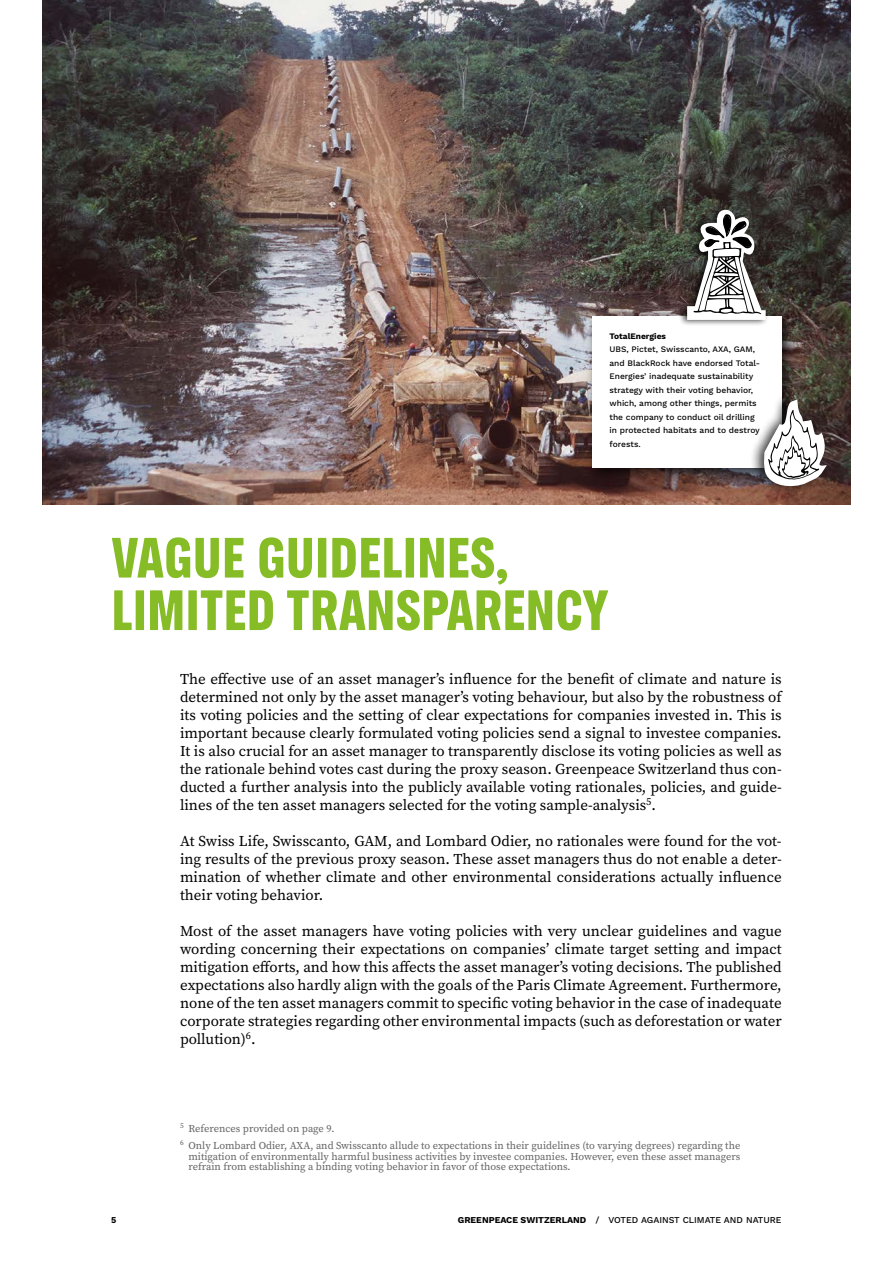
<style>
.page{position:relative;width:893px;height:1263px;background:#fff}
.page>*{position:absolute;margin:0;border:0;box-sizing:border-box;transform-origin:0 0}
.t1{font:700 51px/52.5px "Greenpeace Sans";color:#86bc25}
.t2{font:15px/18px "Source Serif Pro";color:#000;text-align:justify}
.t3{font:10.5px/17px "Source Serif Pro";color:#646363}
.t4{font:500 9px "Work Sans";color:#000}
.t5{font:700 9px "Work Sans";color:#000}
.t6{font:500 8.4px/13.5px "Work Sans";color:#000}
.t7{font:700 8.4px "Work Sans";color:#000}
.s1{font-weight:700}
</style>
<div class="page">
<img style="left:43px;top:0;width:807px;height:504px">
<div style="left:585px;top:309px;width:212px;height:174px;background:#000;opacity:.75"></div>
<div style="left:592px;top:317px;width:190px;height:151px;background:#fff"></div>
<div style="left:749px;top:390px;width:82px;height:106px;background:#000;opacity:.75"></div>
<svg style="left:763px;top:399px;width:64px;height:88px"></svg>
<div style="left:678px;top:204px;width:91px;height:122px;background:#000;opacity:.75"></div>
<svg style="left:687px;top:209px;width:79px;height:111px"></svg>
<p class="t7" style="left:609px;top:331px;width:58px">TotalEnergies</p>
<p class="t6" style="left:609px;top:343px;width:152px">UBS, Pictet, Swisscanto, AXA, GAM, and BlackRock have endorsed Total-Energies’ inadequate sustainability strategy with their voting behavior, which, among other things, permits the company to conduct oil drilling in protected habitats and to destroy forests.</p>
<h1 class="t1" style="left:111px;top:530px;width:499px">VAGUE GUIDELINES,<br>LIMITED TRANSPARENCY</h1>
<p class="t2" style="left:180px;top:670px;width:603px">The effective use of an asset manager’s influence for the benefit of climate and nature is determined not only by the asset manager’s voting behaviour, but also by the robustness of its voting policies and the setting of clear expectations for companies invested in. This is important because clearly formulated voting policies send a signal to investee companies.<br>It is also crucial for an asset manager to transparently disclose its voting policies as well as the rationale behind votes cast during the proxy season. Greenpeace Switzerland thus con&shy;ducted a further analysis into the publicly available voting rationales, policies, and guide&shy;lines of the ten asset managers selected for the voting sample-analysis<sup>5</sup>.</p>
<p class="t2" style="left:180px;top:832px;width:603px">At Swiss Life, Swisscanto, GAM, and Lombard Odier, no rationales were found for the vot&shy;ing results of the previous proxy season. These asset managers thus do not enable a deter&shy;mination of whether climate and other environmental considerations actually influence their voting behavior.</p>
<p class="t2" style="left:180px;top:922px;width:603px">Most of the asset managers have voting policies with very unclear guidelines and vague wording concerning their expectations on companies’ climate target setting and impact mitigation efforts, and how this affects the asset manager’s voting decisions. The published expectations also hardly align with the goals of the Paris Climate Agreement. Furthermore, none of the ten asset managers commit to specific voting behavior in the case of inadequate corporate strategies regarding other environmental impacts (such as deforestation or water pollution)<sup>6</sup>.</p>
<p class="t3" style="left:180px;top:1120px;width:562px"><sup>5</sup> References provided on page 9.<br><sup>6</sup> Only Lombard Odier, AXA, and Swisscanto allude to expectations in their guidelines (to varying degrees) regarding the</p>
<p class="t3" style="left:189px;top:1151px;width:553px;line-height:10.5px">mitigation of environmentally harmful business activities by investee companies. However, even these asset managers refrain from establishing a binding voting behavior in favor of those expectations.</p>
<p class="t5" style="left:111px;top:1214px;width:7px">5</p>
<p class="t4" style="left:458px;top:1214px;width:325px"><span class="s1">GREENPEACE SWITZERLAND</span> / VOTED AGAINST CLIMATE AND NATURE</p>
</div>
